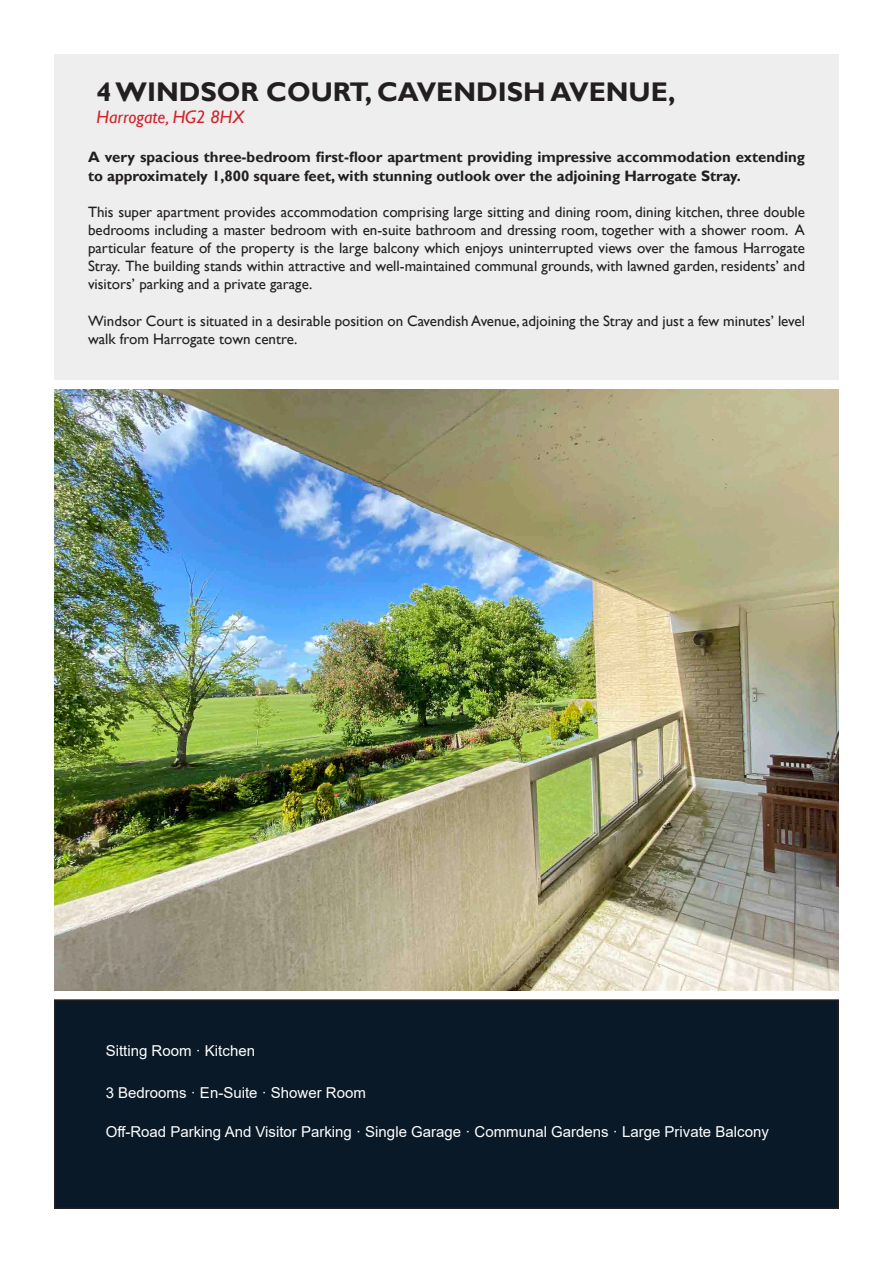
<style>
.page{position:relative;width:893px;height:1263px;background:#fff}
.page>*{position:absolute;margin:0;border:0;box-sizing:border-box;transform-origin:0 0}
.t1{font:700 27px "Gill Sans";color:#231f20}
.t2{font:italic 18px "Gill Sans";color:#d1232a}
.t3{font:15px/18.1px "Gill Sans";color:#231f20;text-align:justify}
.t4{font:700 15px/18.1px "Gill Sans";color:#231f20}
.t5{font:15px "Arial";color:#fff}
</style>
<div class="page">
<div style="left:55px;top:1000px;width:783px;height:208px;background:#0a1928"></div>
<div style="left:54px;top:999px;width:785px;height:210px;border:2px solid #231f20"></div>
<div style="left:54px;top:54px;width:785px;height:326px;background:#eeeeef"></div>
<img style="left:54px;top:390px;width:785px;height:601px">
<p class="t1" style="left:97px;top:75px;width:580px">4 WINDSOR COURT, CAVENDISH AVENUE,</p>
<p class="t2" style="left:97px;top:106px;width:149px">Harrogate, HG2 8HX</p>
<p class="t4" style="left:88px;top:149px;width:718px">A very spacious three-bedroom first-floor apartment providing impressive accommodation extending to approximately 1,800 square feet, with stunning outlook over the adjoining Harrogate Stray.</p>
<p class="t3" style="left:88px;top:203px;width:718px">This super apartment provides accommodation comprising large sitting and dining room, dining kitchen, three double bedrooms including a master bedroom with en-suite bathroom and dressing room, together with a shower room. A particular feature of the property is the large balcony which enjoys uninterrupted views over the famous Harrogate Stray. The building stands within attractive and well-maintained communal grounds, with lawned garden, residents’ and visitors’ parking and a private garage.</p>
<p class="t3" style="left:88px;top:312px;width:718px">Windsor Court is situated in a desirable position on Cavendish Avenue, adjoining the Stray and just a few minutes’ level walk from Harrogate town centre.</p>
<p class="t5" style="left:106px;top:1040px;width:151px">Sitting Room · Kitchen</p>
<p class="t5" style="left:106px;top:1082px;width:262px">3 Bedrooms · En-Suite · Shower Room</p>
<p class="t5" style="left:106px;top:1121px;width:665px">Off-Road Parking And Visitor Parking · Single Garage · Communal Gardens · Large Private Balcony</p>
</div>
